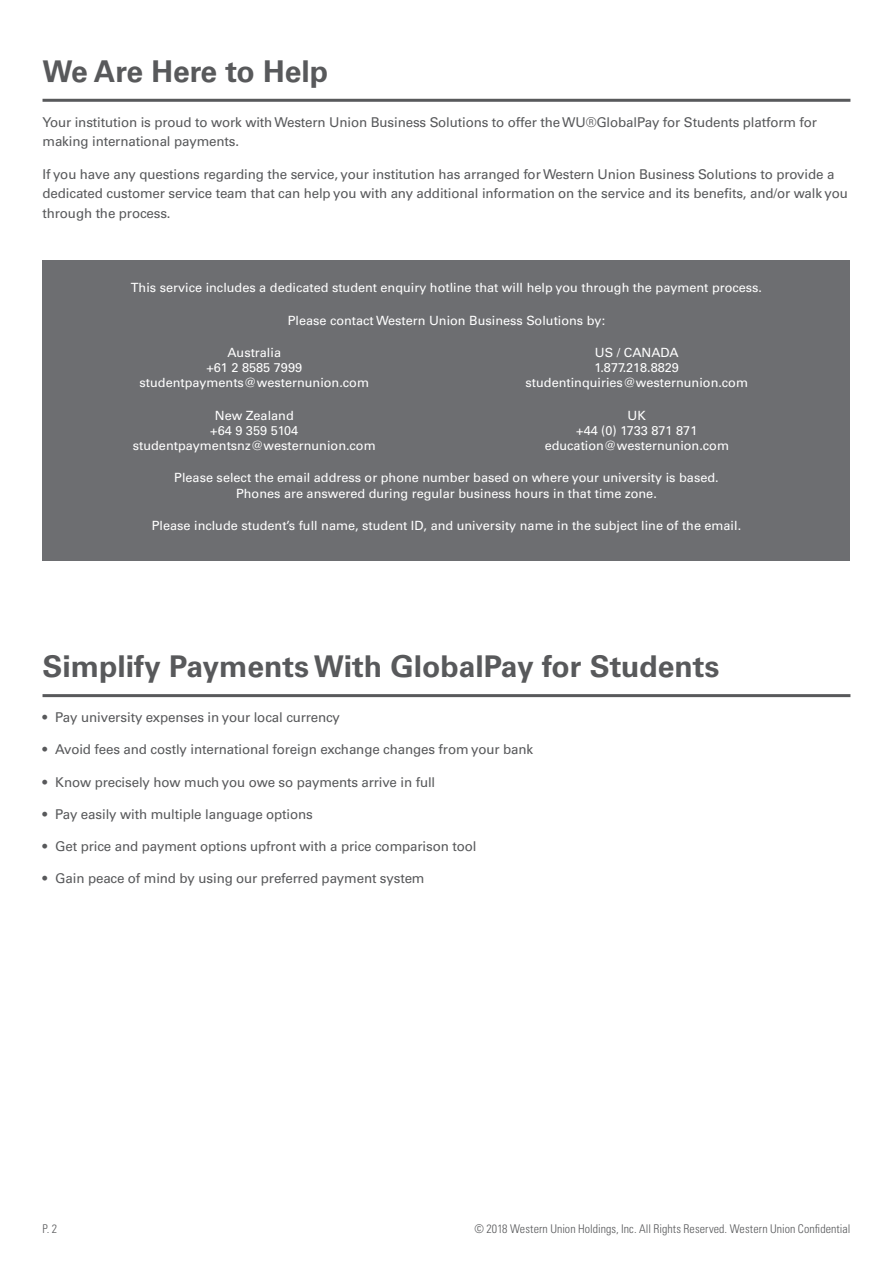
<style>
.page{position:relative;width:893px;height:1263px;background:#fff}
.page>*{position:absolute;margin:0;border:0;box-sizing:border-box;transform-origin:0 0}
.t1{font:700 30px "Univers LT Pro 65";color:#58595b}
.t2{font:13.5px/19.5px "Univers LT Pro 55 Roman";letter-spacing:-.01em;color:#58595b}
.t3{font:12.75px/15.3px "Univers LT Pro 55 Roman";color:#fff;text-align:center}
.t4{font:300 condensed 12px "Univers LT Std";letter-spacing:.005em;color:#58595b}
</style>
<div class="page">
<div style="left:43px;top:260px;width:807px;height:300px;background:#6d6e71"></div>
<hr style="left:43px;top:99px;width:807px;height:3px;background:#58595b">
<hr style="left:43px;top:694px;width:807px;height:3px;background:#58595b">
<h1 class="t1" style="left:43px;top:53px;width:287px">We Are Here to Help</h1>
<p class="t2" style="left:43px;top:112px;width:776px">Your institution is proud to work with Western Union Business Solutions to offer the WU®GlobalPay for Students platform for making international payments.</p>
<p class="t2" style="left:43px;top:164px;width:807px">If you have any questions regarding the service, your institution has arranged for Western Union Business Solutions to provide a dedicated customer service team that can help you with any additional information on the service and its benefits, and/or walk you through the process.</p>
<p class="t3" style="left:131px;top:280px;width:633px">This service includes a dedicated student enquiry hotline that will help you through the payment process.</p>
<p class="t3" style="left:288px;top:312px;width:319px">Please contact Western Union Business Solutions by:</p>
<p class="t3" style="left:227px;top:345px;width:55px">Australia</p>
<p class="t3" style="left:595px;top:345px;width:85px">US / CANADA</p>
<p class="t3" style="left:206px;top:360px;width:97px">+61 2 8585 7999</p>
<p class="t3" style="left:595px;top:360px;width:86px">1.877.218.8829</p>
<p class="t3" style="left:140px;top:375px;width:231px">studentpayments@westernunion.com</p>
<p class="t3" style="left:526px;top:375px;width:224px">studentinquiries@westernunion.com</p>
<p class="t3" style="left:215px;top:407px;width:81px">New Zealand</p>
<p class="t3" style="left:628px;top:407px;width:20px">UK</p>
<p class="t3" style="left:210px;top:423px;width:89px">+64 9 359 5104</p>
<p class="t3" style="left:576px;top:423px;width:123px">+44 (0) 1733 871 871</p>
<p class="t3" style="left:133px;top:438px;width:244px">studentpaymentsnz@westernunion.com</p>
<p class="t3" style="left:545px;top:438px;width:186px">education@westernunion.com</p>
<p class="t3" style="left:174px;top:470px;width:546px">Please select the email address or phone number based on where your university is based.<br>Phones are answered during regular business hours in that time zone.</p>
<p class="t3" style="left:152px;top:518px;width:591px">Please include student’s full name, student ID, and university name in the subject line of the email.</p>
<h1 class="t1" style="left:43px;top:649px;width:678px">Simplify Payments With GlobalPay for Students</h1>
<p class="t2" style="left:43px;top:708px;width:299px">• Pay university expenses in your local currency</p>
<p class="t2" style="left:43px;top:740px;width:492px">• Avoid fees and costly international foreign exchange changes from your bank</p>
<p class="t2" style="left:43px;top:772px;width:394px">• Know precisely how much you owe so payments arrive in full</p>
<p class="t2" style="left:43px;top:804px;width:272px">• Pay easily with multiple language options</p>
<p class="t2" style="left:43px;top:837px;width:435px">• Get price and payment options upfront with a price comparison tool</p>
<p class="t2" style="left:43px;top:869px;width:384px">• Gain peace of mind by using our preferred payment system</p>
<p class="t4" style="left:43px;top:1222px;width:16px">P. 2</p>
<p class="t4" style="left:474px;top:1222px;width:378px">© 2018 Western Union Holdings, Inc. All Rights Reserved. Western Union Confidential</p>
</div>
